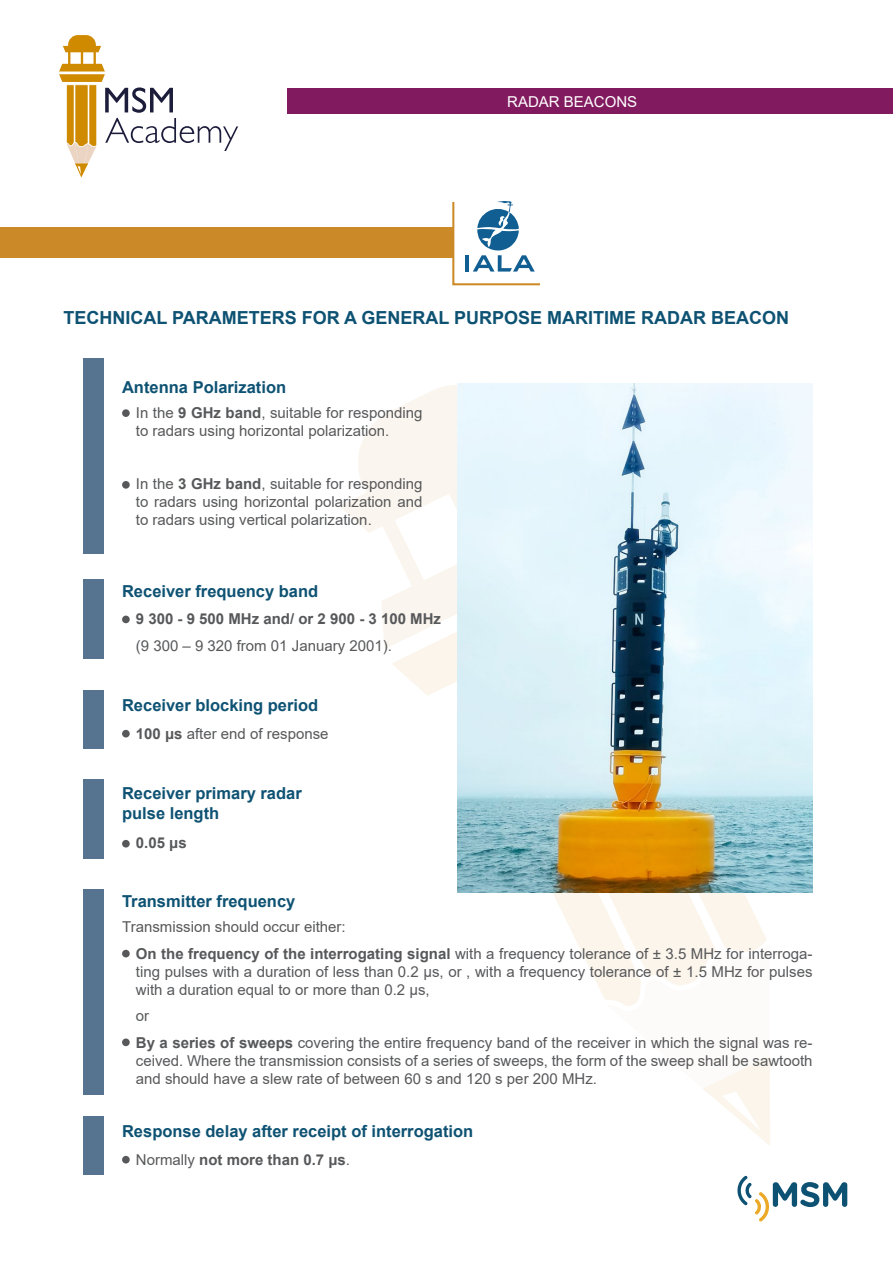
<style>
.page{position:relative;width:893px;height:1263px;background:#fff}
.page>*{position:absolute;margin:0;border:0;box-sizing:border-box;transform-origin:0 0}
.t1{font:700 18px "Arial";color:#0e5273}
.t2{font:700 16.5px "Arial";color:#0e5273}
.t3{font:15px/18px "Arial";color:#57585a;text-align:justify}
.t4{font:700 15px "Arial";color:#57585a}
.t5{font:15px "Arial";color:#fff}
.s1{font-weight:700}
.s2{font-weight:400}
</style>
<div class="page">
<svg style="left:703px;top:1056px;width:67px;height:90px"></svg>
<svg style="left:339px;top:383px;width:284px;height:266px"></svg>
<svg style="left:391px;top:547px;width:66px;height:149px"></svg>
<svg style="left:453px;top:619px;width:319px;height:387px"></svg>
<svg style="left:737px;top:1175px;width:110px;height:47px"></svg>
<svg style="left:59px;top:35px;width:179px;height:143px"></svg>
<div style="left:0;top:228px;width:454px;height:30px;background:#cb8a27"></div>
<svg style="left:451px;top:201px;width:90px;height:85px"></svg>
<div style="left:287px;top:89px;width:606px;height:25px;background:#821a5f"></div>
<div style="left:84px;top:358px;width:20px;height:196px;background:#567490"></div>
<div style="left:122px;top:409px;width:8px;height:8px;background:#57585a;border-radius:50%"></div>
<div style="left:122px;top:481px;width:8px;height:8px;background:#57585a;border-radius:50%"></div>
<div style="left:84px;top:579px;width:20px;height:80px;background:#567490"></div>
<div style="left:122px;top:616px;width:8px;height:7px;background:#57585a;border-radius:50%"></div>
<div style="left:122px;top:730px;width:8px;height:7px;background:#57585a;border-radius:50%"></div>
<div style="left:84px;top:690px;width:20px;height:59px;background:#567490"></div>
<div style="left:122px;top:840px;width:8px;height:7px;background:#57585a;border-radius:50%"></div>
<div style="left:84px;top:779px;width:20px;height:80px;background:#567490"></div>
<div style="left:84px;top:889px;width:20px;height:206px;background:#567490"></div>
<div style="left:122px;top:950px;width:8px;height:7px;background:#57585a;border-radius:50%"></div>
<div style="left:122px;top:1038px;width:8px;height:8px;background:#57585a;border-radius:50%"></div>
<img style="left:457px;top:384px;width:355px;height:508px">
<div style="left:122px;top:1156px;width:8px;height:7px;background:#57585a;border-radius:50%"></div>
<div style="left:84px;top:1116px;width:20px;height:59px;background:#567490"></div>
<p class="t5" style="left:507px;top:91px;width:132px">RADAR BEACONS</p>
<p class="t1" style="left:63px;top:305px;width:727px">TECHNICAL PARAMETERS FOR A GENERAL PURPOSE MARITIME RADAR BEACON</p>
<p class="t2" style="left:122px;top:375px;width:166px">Antenna Polarization</p>
<p class="t3" style="left:136px;top:404px;width:288px">In the <span class="s1">9 GHz band</span>, suitable for responding to radars using horizontal polarization.</p>
<p class="t3" style="left:136px;top:475px;width:288px">In the <span class="s1">3 GHz band</span>, suitable for responding to radars using horizontal polarization and to radars using vertical polarization.</p>
<p class="t2" style="left:122px;top:579px;width:198px">Receiver frequency band</p>
<p class="t4" style="left:136px;top:608px;width:307px">9 300 - 9 500 MHz and/ or 2 900 - 3 100 MHz</p>
<p class="t3" style="left:136px;top:636px;width:257px">(9 300 – 9 320 from 01 January 2001).</p>
<p class="t2" style="left:122px;top:694px;width:198px">Receiver blocking period</p>
<p class="t3" style="left:136px;top:724px;width:194px"><span class="s1">100 μs</span> after end of response</p>
<p class="t2" style="left:122px;top:781px;width:181px">Receiver primary radar</p>
<p class="t2" style="left:122px;top:801px;width:99px">pulse length</p>
<p class="t4" style="left:136px;top:832px;width:52px">0.05 μs</p>
<p class="t2" style="left:122px;top:889px;width:175px">Transmitter frequency</p>
<p class="t3" style="left:122px;top:917px;width:225px">Transmission should occur either:</p>
<p class="t3" style="left:136px;top:944px;width:678px"><span class="s1">On the frequency of the interrogating signal</span> with a frequency tolerance of ± 3.5 MHz for interroga&shy;ting pulses with a duration of less than 0.2 μs, or , with a frequency tolerance of ± 1.5 MHz for pulses with a duration equal to or more than 0.2 μs,</p>
<p class="t3" style="left:136px;top:1007px;width:15px">or</p>
<p class="t3" style="left:136px;top:1033px;width:678px"><span class="s1">By a series of sweeps</span> covering the entire frequency band of the receiver in which the signal was re&shy;ceived. Where the transmission consists of a series of sweeps, the form of the sweep shall be sawtooth and should have a slew rate of between 60 s and 120 s per 200 MHz.</p>
<p class="t2" style="left:122px;top:1120px;width:353px">Response delay after receipt of interrogation</p>
<p class="t4" style="left:136px;top:1149px;width:216px"><span class="s2">Normally</span> not more than 0.7 μs<span class="s2">.</span></p>
</div>
